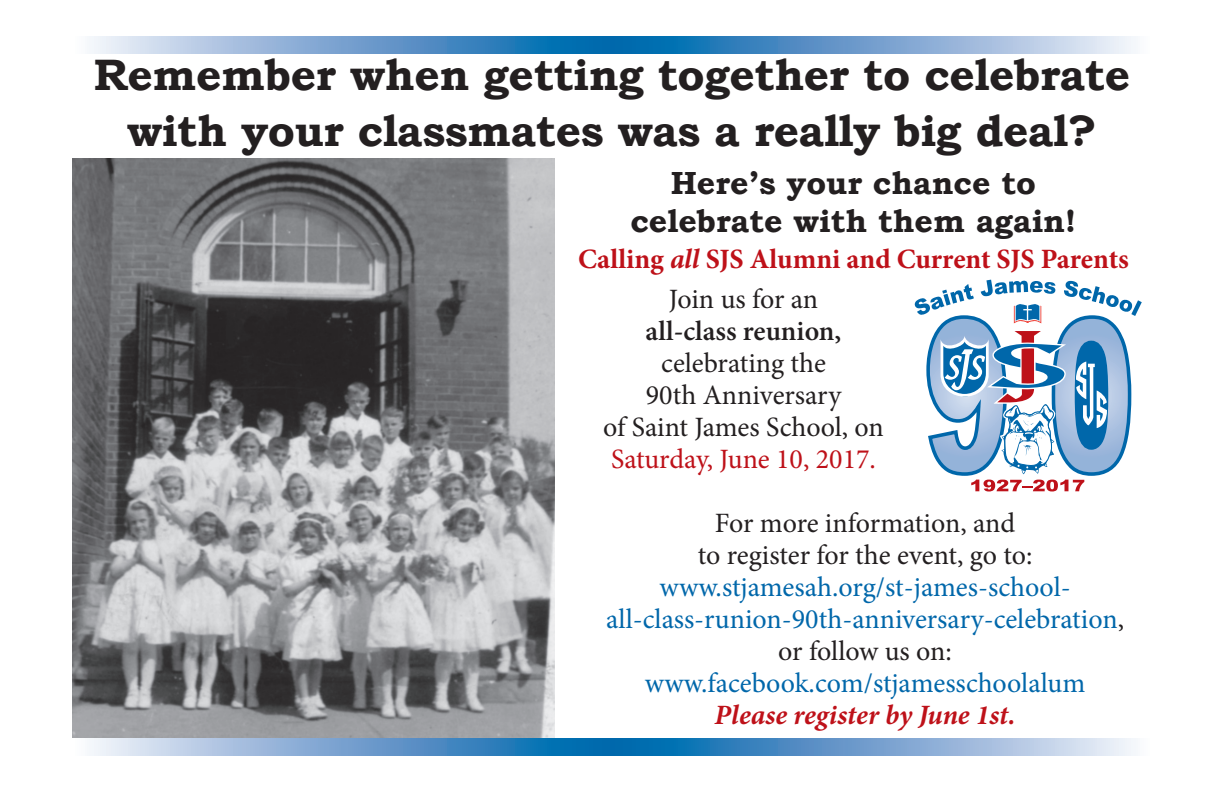
<style>
.page{position:relative;width:1224px;height:792px;background:#fff}
.page>*{position:absolute;margin:0;border:0;box-sizing:border-box;transform-origin:0 0}
.t1{font:700 44px/56px "Bookman Old Style";letter-spacing:-.01em;color:#231f20;text-align:center}
.t2{font:700 32px/38.4px "Bookman Old Style";color:#231f20;text-align:center}
.t3{font:28px/32px "Minion Pro";color:#0067aa;text-align:center}
.t4{font:28px/32px "Minion Pro";letter-spacing:-.005em;color:#231f20;text-align:center}
.t5{font:700 28px "Minion Pro";color:#be1119}
.t6{font:italic 700 28px "Minion Pro";color:#be1119}
.t7{font:28px "Minion Pro";color:#be1119}
.t8{font:600 28px "Minion Pro";color:#231f20}
.s1{font-style:italic}
.s2{color:#231f20}
</style>
<div class="page">
<div style="left:72px;top:36px;width:540px;height:18px;background:linear-gradient(to right,#fbf1fa,#005da8)"></div>
<div style="left:612px;top:36px;width:540px;height:18px;background:linear-gradient(to right,#005ca8,#faf0fa)"></div>
<div style="left:72px;top:738px;width:540px;height:18px;background:linear-gradient(to right,#fbf1fa,#005da8)"></div>
<div style="left:612px;top:738px;width:540px;height:18px;background:linear-gradient(to right,#005ca8,#faf0fa)"></div>
<svg style="left:915px;top:280px;width:227px;height:212px"></svg>
<img style="left:72px;top:159px;width:483px;height:579px">
<h1 class="t1" style="left:94px;top:46px;width:1038px">Remember when getting together to celebrate with your classmates was a really big deal?</h1>
<p class="t2" style="left:630px;top:163px;width:448px">Here’s your chance to celebrate with them again!</p>
<p class="t5" style="left:578px;top:240px;width:552px">Calling <span class="s1">all</span> SJS Alumni and Current SJS Parents</p>
<p class="t4" style="left:669px;top:283px;width:151px">Join us for an</p>
<p class="t8" style="left:646px;top:312px;width:197px">all-class reunion,</p>
<p class="t4" style="left:603px;top:347px;width:282px">celebrating the<br>90th Anniversary<br>of Saint James School, on</p>
<p class="t7" style="left:611px;top:440px;width:266px">Saturday, June 10, 2017.</p>
<p class="t4" style="left:698px;top:507px;width:336px">For more information, and<br>to register for the event, go to:</p>
<p class="t3" style="left:606px;top:571px;width:519px">www.stjamesah.org/st-james-school&shy;all-class-runion-90th-anniversary-celebration<span class="s2">, or follow us on:</span></p>
<p class="t3" style="left:645px;top:667px;width:442px">www.facebook.com/stjamesschoolalum</p>
<p class="t6" style="left:715px;top:695px;width:303px">Please register by June 1st.</p>
</div>
